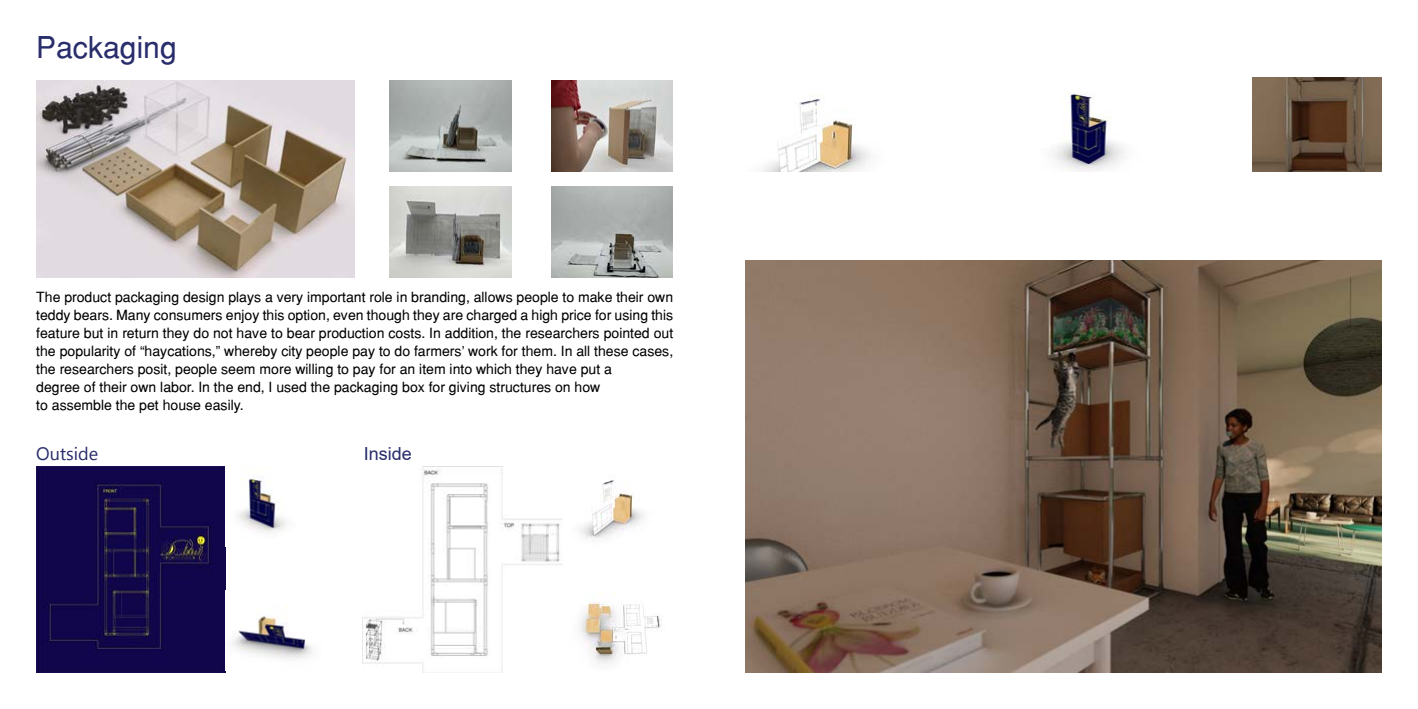
<style>
.page{position:relative;width:1418px;height:709px;background:#fff}
.page>*{position:absolute;margin:0;border:0;box-sizing:border-box;transform-origin:0 0}
.t1{font:30px "Helvetica";color:#292d6b}
.t2{font:18px "Arial";color:#292d6b}
.t3{font:18px "Segoe UI Emoji";color:#292d6b}
.t4{font:14px/18px "Helvetica";color:#000}
</style>
<div class="page">
<img style="left:36px;top:467px;width:189px;height:206px">
<img style="left:362px;top:467px;width:200px;height:206px">
<img style="left:36px;top:81px;width:319px;height:196px">
<img style="left:238px;top:469px;width:48px;height:63px">
<img style="left:580px;top:475px;width:64px;height:64px">
<img style="left:232px;top:607px;width:80px;height:52px">
<img style="left:580px;top:598px;width:82px;height:66px">
<img style="left:389px;top:81px;width:122px;height:91px">
<img style="left:389px;top:186px;width:122px;height:91px">
<img style="left:551px;top:81px;width:122px;height:91px">
<img style="left:551px;top:186px;width:122px;height:91px">
<img style="left:745px;top:261px;width:636px;height:412px">
<img style="left:1252px;top:78px;width:129px;height:94px">
<img style="left:1052px;top:92px;width:72px;height:80px">
<img style="left:761px;top:95px;width:109px;height:77px">
<h1 class="t1" style="left:36px;top:30px;width:142px">Packaging</h1>
<p class="t4" style="left:36px;top:287px;width:638px">The product packaging design plays a very important role in branding, allows people to make their own teddy bears. Many consumers enjoy this option, even though they are charged a high price for using this feature but in return they do not have to bear production costs. In addition, the researchers pointed out the popularity of “haycations,” whereby city people pay to do farmers’ work for them. In all these cases, the researchers posit, people seem more willing to pay for an item into which they have put a<br>degree of their own labor. In the end, I used the packaging box for giving structures on how<br>to assemble the pet house easily.</p>
<p class="t3" style="left:50px;top:440px;width:25px">◆▼▲</p>
<p class="t2" style="left:364px;top:441px;width:50px">Inside</p>
</div>
